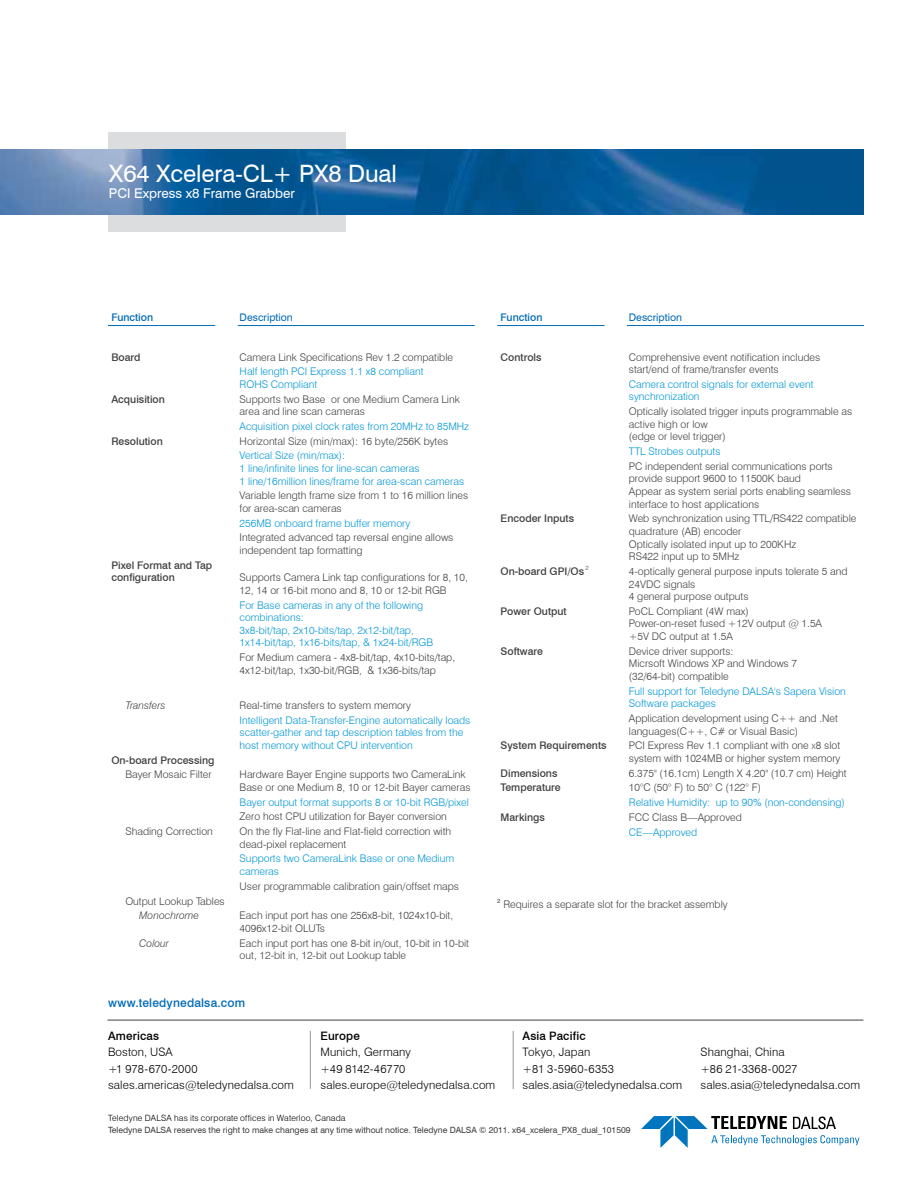
<style>
.page{position:relative;width:918px;height:1188px;background:#fff}
.page>*{position:absolute;margin:0;border:0;box-sizing:border-box;transform-origin:0 0}
.t1{font:24px "Swiss 721 BT";letter-spacing:-.005em;color:#fff}
.t2{font:13.5px "Swiss 721 BT";letter-spacing:-.005em;color:#fff}
.t3{font:500 12px "Swiss 721 BT";letter-spacing:.015em;color:#006bb6}
.t4{font:300 11.7px/16.5px "Swiss 721 BT";letter-spacing:.01em;color:#000}
.t5{font:500 11.7px "Swiss 721 BT";letter-spacing:.015em;color:#000}
.t6{font:300 10.5px/12.6px "Swiss 721 BT";color:#414042}
.t7{font:300 10.5px/12.6px "Swiss 721 BT";color:#0096d6}
.t8{font:500 10.5px/12.6px "Swiss 721 BT";color:#414042}
.t9{font:italic 300 10.5px "Swiss 721 BT";color:#414042}
.t10{font:10.5px "Swiss 721 BT";color:#006bb6}
.t11{font:500 10.5px "Swiss 721 BT";color:#006bb6}
.t12{font:8.7px "Swiss 721 BT";letter-spacing:-.005em;color:#414042}
.t13{font:300 8.7px "Swiss 721 BT";letter-spacing:.02em;color:#000}
.s1{font-size:7.35px}
</style>
<div class="page">
<div style="left:108px;top:132px;width:237px;height:99px;background:#dcddde"></div>
<hr style="left:108px;top:325px;width:107px;height:1px;background:#006bb6">
<hr style="left:238px;top:325px;width:237px;height:1px;background:#006bb6">
<hr style="left:497px;top:325px;width:108px;height:1px;background:#006bb6">
<hr style="left:627px;top:325px;width:237px;height:1px;background:#006bb6">
<img style="left:0;top:149px;width:864px;height:66px">
<hr style="left:108px;top:1020px;width:756px;height:1px;background:#414042">
<svg style="left:641px;top:1116px;width:219px;height:32px"></svg>
<hr style="left:310px;top:1031px;width:1px;height:58px;background:#939598">
<hr style="left:513px;top:1031px;width:1px;height:58px;background:#939598">
<h1 class="t1" style="left:109px;top:158px;width:290px">X64 Xcelera-CL+ PX8 Dual</h1>
<p class="t2" style="left:109px;top:185px;width:187px">PCI Express x8 Frame Grabber</p>
<p class="t11" style="left:111px;top:311px;width:43px">Function</p>
<p class="t10" style="left:240px;top:311px;width:55px">Description</p>
<p class="t8" style="left:111px;top:350px;width:31px">Board</p>
<p class="t6" style="left:240px;top:350px;width:215px">Camera Link Specifications Rev 1.2 compatible</p>
<p class="t7" style="left:240px;top:365px;width:185px">Half length PCI Express 1.1 x8 compliant<br>ROHS Compliant</p>
<p class="t8" style="left:111px;top:392px;width:55px">Acquisition</p>
<p class="t6" style="left:240px;top:392px;width:222px">Supports two Base or one Medium Camera Link area and line scan cameras</p>
<p class="t7" style="left:240px;top:420px;width:231px">Acquisition pixel clock rates from 20MHz to 85MHz</p>
<p class="t8" style="left:111px;top:435px;width:53px">Resolution</p>
<p class="t6" style="left:240px;top:435px;width:210px">Horizontal Size (min/max): 16 byte/256K bytes</p>
<p class="t7" style="left:240px;top:449px;width:226px">Vertical Size (min/max):<br>1 line/infinite lines for line-scan cameras<br>1 line/16million lines/frame for area-scan cameras</p>
<p class="t6" style="left:240px;top:489px;width:230px">Variable length frame size from 1 to 16 million lines for area-scan cameras</p>
<p class="t7" style="left:240px;top:517px;width:172px">256MB onboard frame buffer memory</p>
<p class="t6" style="left:240px;top:531px;width:215px">Integrated advanced tap reversal engine allows independent tap formatting</p>
<p class="t8" style="left:111px;top:559px;width:102px">Pixel Format and Tap configuration</p>
<p class="t6" style="left:240px;top:571px;width:230px">Supports Camera Link tap configurations for 8, 10,<br>12, 14 or 16-bit mono and 8, 10 or 12-bit RGB</p>
<p class="t7" style="left:240px;top:599px;width:195px">For Base cameras in any of the following combinations:<br>3x8-bit/tap, 2x10-bits/tap, 2x12-bit/tap, 1x14-bit/tap, 1x16-bits/tap, &amp; 1x24-bit/RGB</p>
<p class="t6" style="left:240px;top:651px;width:217px">For Medium camera - 4x8-bit/tap, 4x10-bits/tap,<br>4x12-bit/tap, 1x30-bit/RGB, &amp; 1x36-bits/tap</p>
<p class="t9" style="left:125px;top:699px;width:42px">Transfers</p>
<p class="t6" style="left:240px;top:699px;width:173px">Real-time transfers to system memory</p>
<p class="t7" style="left:240px;top:714px;width:232px">Intelligent Data-Transfer-Engine automatically loads scatter-gather and tap description tables from the host memory without CPU intervention</p>
<p class="t8" style="left:111px;top:753px;width:105px">On-board Processing</p>
<p class="t6" style="left:125px;top:768px;width:88px">Bayer Mosaic Filter</p>
<p class="t6" style="left:240px;top:768px;width:232px">Hardware Bayer Engine supports two CameraLink<br>Base or one Medium 8, 10 or 12-bit Bayer cameras</p>
<p class="t7" style="left:240px;top:796px;width:231px">Bayer output format supports 8 or 10-bit RGB/pixel</p>
<p class="t6" style="left:240px;top:810px;width:209px">Zero host CPU utilization for Bayer conversion</p>
<p class="t6" style="left:125px;top:825px;width:89px">Shading Correction</p>
<p class="t6" style="left:240px;top:825px;width:213px">On the fly Flat-line and Flat-field correction with dead-pixel replacement</p>
<p class="t7" style="left:240px;top:852px;width:216px">Supports two CameraLink Base or one Medium cameras</p>
<p class="t6" style="left:240px;top:880px;width:221px">User programmable calibration gain/offset maps</p>
<p class="t6" style="left:125px;top:894px;width:101px">Output Lookup Tables</p>
<p class="t9" style="left:139px;top:909px;width:61px">Monochrome</p>
<p class="t6" style="left:240px;top:909px;width:215px">Each input port has one 256x8-bit, 1024x10-bit,<br>4096x12-bit OLUTs</p>
<p class="t9" style="left:139px;top:936px;width:31px">Colour</p>
<p class="t6" style="left:240px;top:936px;width:231px">Each input port has one 8-bit in/out, 10-bit in 10-bit out, 12-bit in, 12-bit out Lookup table</p>
<p class="t3" style="left:108px;top:995px;width:139px">www.teledynedalsa.com</p>
<p class="t11" style="left:501px;top:311px;width:43px">Function</p>
<p class="t10" style="left:629px;top:311px;width:55px">Description</p>
<p class="t8" style="left:501px;top:350px;width:43px">Controls</p>
<p class="t6" style="left:629px;top:350px;width:193px">Comprehensive event notification includes start/end of frame/transfer events</p>
<p class="t7" style="left:629px;top:378px;width:186px">Camera control signals for external event synchronization</p>
<p class="t6" style="left:629px;top:405px;width:225px">Optically isolated trigger inputs programmable as active high or low<br>(edge or level trigger)</p>
<p class="t7" style="left:629px;top:445px;width:93px">TTL Strobes outputs</p>
<p class="t6" style="left:629px;top:460px;width:224px">PC independent serial communications ports provide support 9600 to 11500K baud<br>Appear as system serial ports enabling seamless interface to host applications</p>
<p class="t8" style="left:501px;top:512px;width:75px">Encoder Inputs</p>
<p class="t6" style="left:629px;top:512px;width:229px">Web synchronization using TTL/RS422 compatible quadrature (AB) encoder<br>Optically isolated input up to 200KHz<br>RS422 input up to 5MHz</p>
<p class="t8" style="left:501px;top:565px;width:89px">On-board GPI/Os <sup>2</sup></p>
<p class="t6" style="left:629px;top:565px;width:220px">4-optically general purpose inputs tolerate 5 and<br>24VDC signals<br>4 general purpose outputs</p>
<p class="t8" style="left:501px;top:605px;width:68px">Power Output</p>
<p class="t6" style="left:629px;top:605px;width:195px">PoCL Compliant (4W max)<br>Power-on-reset fused +12V output @ 1.5A +5V DC output at 1.5A</p>
<p class="t8" style="left:501px;top:645px;width:44px">Software</p>
<p class="t6" style="left:629px;top:645px;width:170px">Device driver supports:<br>Micrsoft Windows XP and Windows 7 (32/64-bit) compatible</p>
<p class="t7" style="left:629px;top:685px;width:219px">Full support for Teledyne DALSA's Sapera Vision<br>Software packages</p>
<p class="t6" style="left:629px;top:712px;width:211px">Application development using C++ and .Net languages(C++, C# or Visual Basic)</p>
<p class="t8" style="left:501px;top:739px;width:107px">System Requirements</p>
<p class="t6" style="left:629px;top:739px;width:213px">PCI Express Rev 1.1 compliant with one <span class="s1">x</span>8 slot system with 1024MB or higher system memory</p>
<p class="t8" style="left:501px;top:767px;width:58px">Dimensions</p>
<p class="t6" style="left:629px;top:767px;width:219px">6.375" (16.1cm) Length X 4.20" (10.7 cm) Height</p>
<p class="t8" style="left:501px;top:781px;width:62px">Temperature</p>
<p class="t6" style="left:629px;top:781px;width:134px">10°C (50° F) to 50° C (122° F)</p>
<p class="t7" style="left:629px;top:796px;width:218px">Relative Humidity: up to 90% (non-condensing)</p>
<p class="t8" style="left:501px;top:811px;width:46px">Markings</p>
<p class="t6" style="left:629px;top:811px;width:115px">FCC Class B—Approved</p>
<p class="t7" style="left:629px;top:825px;width:70px">CE—Approved</p>
<p class="t6" style="left:497px;top:898px;width:232px"><sup>2</sup> Requires a separate slot for the bracket assembly</p>
<p class="t5" style="left:108px;top:1028px;width:53px">Americas</p>
<p class="t4" style="left:108px;top:1044px;width:187px">Boston, USA<br>+1 978-670-2000 sales.americas@teledynedalsa.com</p>
<p class="t5" style="left:321px;top:1028px;width:41px">Europe</p>
<p class="t4" style="left:321px;top:1044px;width:176px">Munich, Germany<br>+49 8142-46770 sales.europe@teledynedalsa.com</p>
<p class="t5" style="left:523px;top:1028px;width:65px">Asia Pacific</p>
<p class="t4" style="left:523px;top:1044px;width:161px">Tokyo, Japan<br>+81 3-5960-6353 sales.asia@teledynedalsa.com</p>
<p class="t4" style="left:701px;top:1044px;width:161px">Shanghai, China<br>+86 21-3368-0027 sales.asia@teledynedalsa.com</p>
<p class="t13" style="left:108px;top:1113px;width:239px">Teledyne DALSA has its corporate offices in Waterloo, Canada</p>
<p class="t12" style="left:108px;top:1125px;width:524px">Teledyne DALSA reserves the right to make changes at any time without notice. Teledyne DALSA © 2011. x64_xcelera_PX8_dual_101509</p>
</div>
